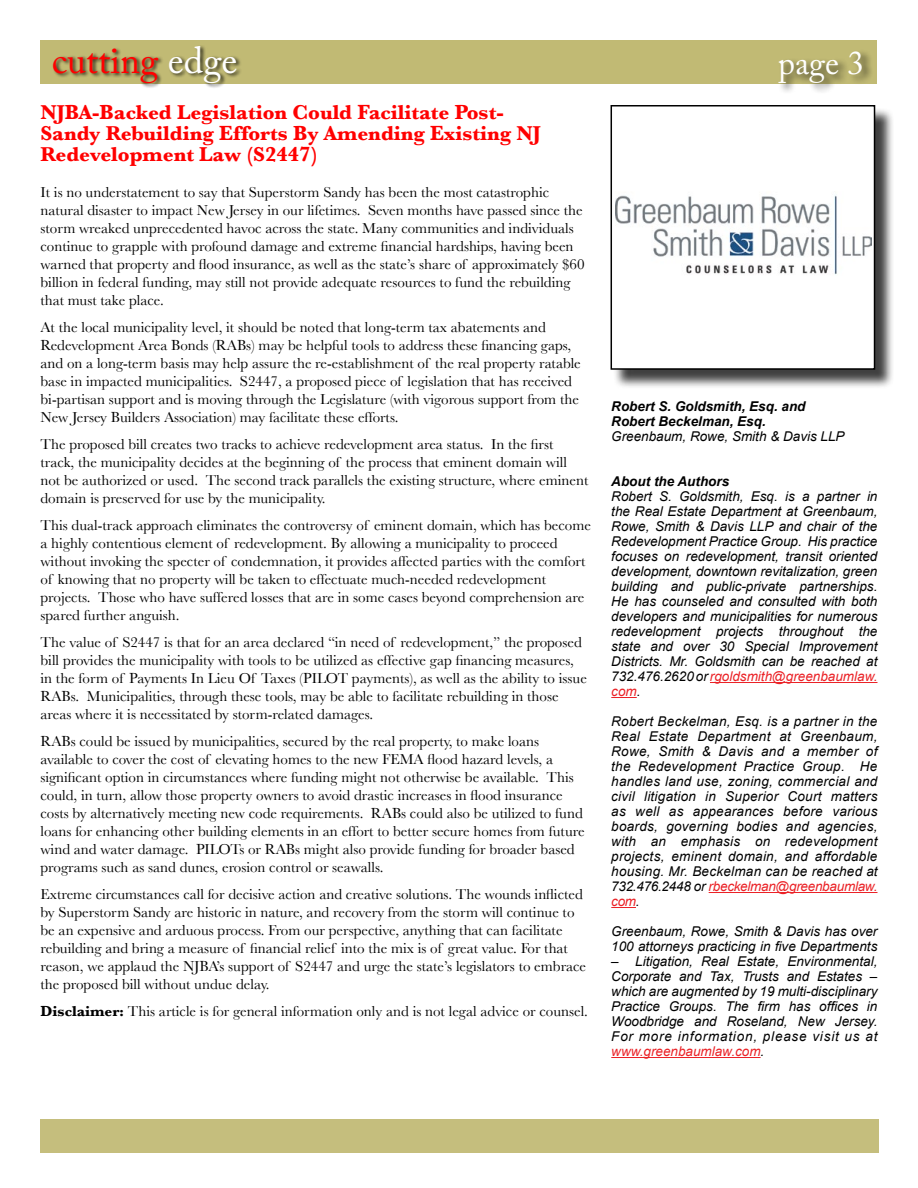
<style>
.page{position:relative;width:918px;height:1188px;background:#fff}
.page>*{position:absolute;margin:0;border:0;box-sizing:border-box;transform-origin:0 0}
.t1{font:37.5px "Adobe Caslon Pro";color:#f00}
.t2{font:33px "Adobe Caslon Pro";color:#fff}
.t3{font:700 21px/21px "Baskerville";color:#f00}
.t4{font:15px/18px "Baskerville";color:#000}
.t5{font:italic 13.5px/15px "Arial";color:#000;text-align:justify}
.t6{font:italic 700 13.5px/15px "Arial";color:#000}
.s1{color:#fff}
.s2{font-weight:700}
.s3{color:#eb2227}
</style>
<div class="page">
<div style="left:40px;top:1119px;width:839px;height:33px;background:#c5be7d"></div>
<div style="left:40px;top:40px;width:838px;height:44px;background:#c1ba74"></div>
<div style="left:777px;top:49px;width:96px;height:45px;background:#000;opacity:.75"></div>
<div style="left:53px;top:45px;width:189px;height:44px;background:#000;opacity:.75"></div>
<hr style="left:710px;top:682px;width:167px;height:1px;background:#eb2227">
<svg style="left:611px;top:697px;width:26px;height:1px"></svg>
<hr style="left:709px;top:892px;width:169px;height:1px;background:#eb2227">
<svg style="left:611px;top:907px;width:25px;height:1px"></svg>
<hr style="left:611px;top:1057px;width:150px;height:1px;background:#eb2227">
<div style="left:612px;top:107px;width:282px;height:282px;background:#000;opacity:.75"></div>
<div style="left:611px;top:106px;width:264px;height:263px;background:#fff"></div>
<img style="left:616px;top:195px;width:256px;height:80px">
<div style="left:611px;top:105px;width:264px;height:265px;border:2px solid #000"></div>
<h1 class="t1" style="left:52px;top:38px;width:187px">cutting <span class="s1">edge</span></h1>
<h2 class="t2" style="left:778px;top:43px;width:87px">page 3</h2>
<h3 class="t3" style="left:40px;top:102px;width:502px">NJBA-Backed Legislation Could Facilitate Post-<br>Sandy Rebuilding Efforts By Amending Existing NJ<br>Redevelopment Law (S2447)</h3>
<p class="t4" style="left:40px;top:183px;width:546px">It is no understatement to say that Superstorm Sandy has been the most catastrophic natural disaster to impact New Jersey in our lifetimes. Seven months have passed since the storm wreaked unprecedented havoc across the state. Many communities and individuals continue to grapple with profound damage and extreme financial hardships, having been warned that property and flood insurance, as well as the state’s share of approximately $60 billion in federal funding, may still not provide adequate resources to fund the rebuilding that must take place.</p>
<p class="t4" style="left:40px;top:318px;width:542px">At the local municipality level, it should be noted that long-term tax abatements and Redevelopment Area Bonds (RABs) may be helpful tools to address these financing gaps, and on a long-term basis may help assure the re-establishment of the real property ratable base in impacted municipalities. S2447, a proposed piece of legislation that has received bi-partisan support and is moving through the Legislature (with vigorous support from the New Jersey Builders Association) may facilitate these efforts.</p>
<p class="t4" style="left:40px;top:435px;width:549px">The proposed bill creates two tracks to achieve redevelopment area status. In the first track, the municipality decides at the beginning of the process that eminent domain will not be authorized or used. The second track parallels the existing structure, where eminent domain is preserved for use by the municipality.</p>
<p class="t4" style="left:40px;top:516px;width:552px">This dual-track approach eliminates the controversy of eminent domain, which has become a highly contentious element of redevelopment. By allowing a municipality to proceed without invoking the specter of condemnation, it provides affected parties with the comfort of knowing that no property will be taken to effectuate much-needed redevelopment projects. Those who have suffered losses that are in some cases beyond comprehension are spared further anguish.</p>
<p class="t4" style="left:40px;top:633px;width:548px">The value of S2447 is that for an area declared “in need of redevelopment,” the proposed bill provides the municipality with tools to be utilized as effective gap financing measures, in the form of Payments In Lieu Of Taxes (PILOT payments), as well as the ability to issue RABs. Municipalities, through these tools, may be able to facilitate rebuilding in those areas where it is necessitated by storm-related damages.</p>
<p class="t4" style="left:40px;top:732px;width:546px">RABs could be issued by municipalities, secured by the real property, to make loans available to cover the cost of elevating homes to the new FEMA flood hazard levels, a significant option in circumstances where funding might not otherwise be available. This could, in turn, allow those property owners to avoid drastic increases in flood insurance costs by alternatively meeting new code requirements. RABs could also be utilized to fund loans for enhancing other building elements in an effort to better secure homes from future wind and water damage. PILOTs or RABs might also provide funding for broader based programs such as sand dunes, erosion control or seawalls.</p>
<p class="t4" style="left:40px;top:885px;width:547px">Extreme circumstances call for decisive action and creative solutions. The wounds inflicted by Superstorm Sandy are historic in nature, and recovery from the storm will continue to be an expensive and arduous process. From our perspective, anything that can facilitate rebuilding and bring a measure of financial relief into the mix is of great value. For that reason, we applaud the NJBA’s support of S2447 and urge the state’s legislators to embrace the proposed bill without undue delay.</p>
<p class="t4" style="left:40px;top:1002px;width:549px"><span class="s2">Disclaimer:</span> This article is for general information only and is not legal advice or counsel.</p>
<p class="t6" style="left:611px;top:399px;width:196px">Robert S. Goldsmith, Esq. and<br>Robert Beckelman, Esq.</p>
<p class="t5" style="left:611px;top:429px;width:235px">Greenbaum, Rowe, Smith &amp; Davis LLP</p>
<p class="t6" style="left:611px;top:474px;width:119px">About the Authors</p>
<p class="t5" style="left:611px;top:489px;width:268px">Robert S. Goldsmith, Esq. is a partner in the Real Estate Department at Greenbaum, Rowe, Smith &amp; Davis LLP and chair of the Redevelopment Practice Group. His practice focuses on redevelopment, transit oriented development, downtown revitalization, green building and public-private partnerships.<br>He has counseled and consulted with both developers and municipalities for numerous redevelopment projects throughout the state and over 30 Special Improvement Districts. Mr. Goldsmith can be reached at 732.476.2620 or <span class="s3">rgoldsmith@greenbaumlaw. com</span>.</p>
<p class="t5" style="left:611px;top:714px;width:268px">Robert Beckelman, Esq. is a partner in the Real Estate Department at Greenbaum, Rowe, Smith &amp; Davis and a member of the Redevelopment Practice Group. He handles land use, zoning, commercial and civil litigation in Superior Court matters as well as appearances before various boards, governing bodies and agencies, with an emphasis on redevelopment projects, eminent domain, and affordable housing. Mr. Beckelman can be reached at 732.476.2448 or <span class="s3">rbeckelman@greenbaumlaw. com</span>.</p>
<p class="t5" style="left:611px;top:924px;width:268px">Greenbaum, Rowe, Smith &amp; Davis has over<br>100 attorneys practicing in five Departments</p>
<p class="t5" style="left:611px;top:954px;width:268px">– Litigation, Real Estate, Environmental, Corporate and Tax, Trusts and Estates – which are augmented by 19 multi-disciplinary Practice Groups. The firm has offices in Woodbridge and Roseland, New Jersey.<br>For more information, please visit us at <span class="s3">www.greenbaumlaw.com</span>.</p>
</div>
